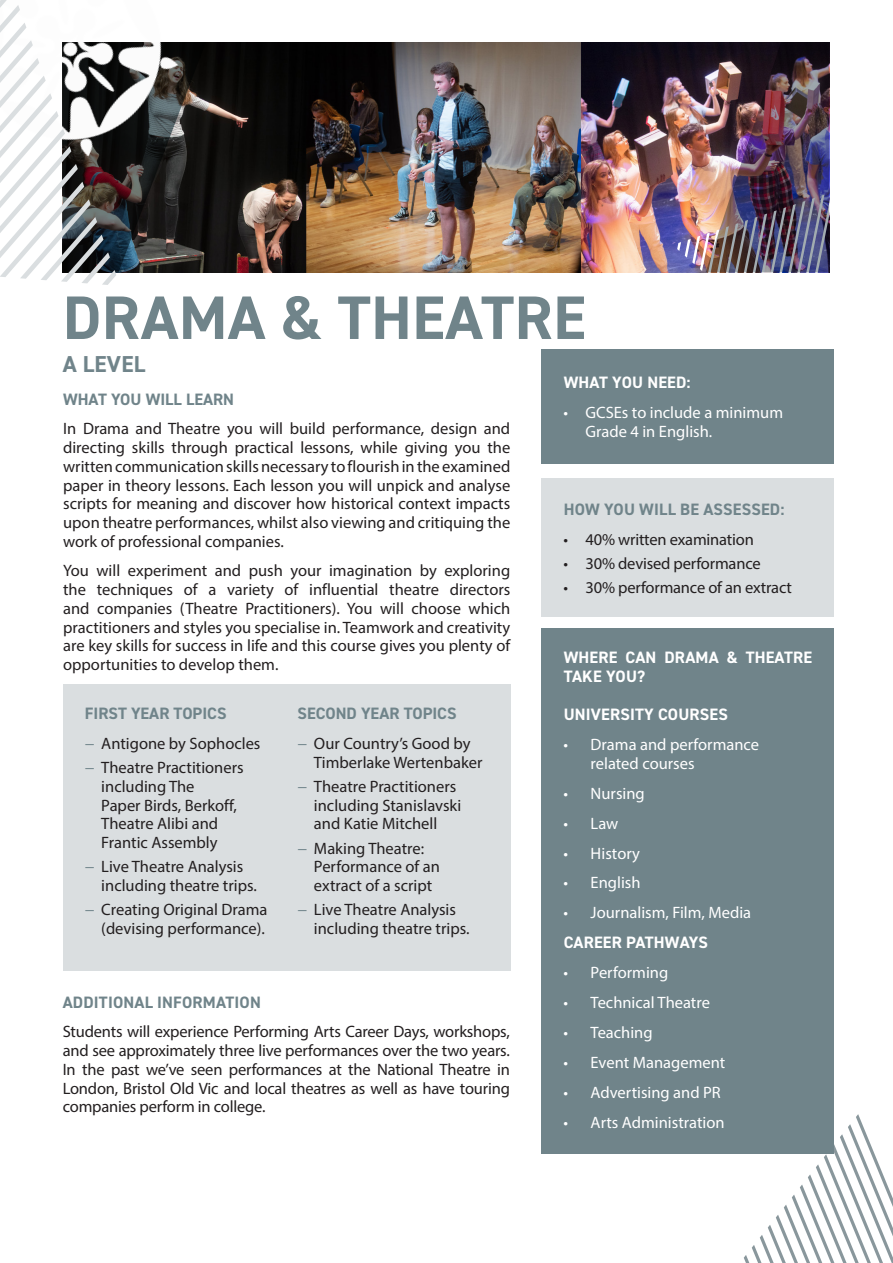
<style>
.page{position:relative;width:893px;height:1263px;background:#fff}
.page>*{position:absolute;margin:0;border:0;box-sizing:border-box;transform-origin:0 0}
.t1{font:700 61.5px "DIN2014";letter-spacing:.01em;color:#70848a}
.t2{font:700 23.1px "DIN2014";letter-spacing:.01em;color:#70848a}
.t3{font:16.5px/18.8px "Myriad Pro";color:#231f20}
.t4{font:16.5px/18.8px "Myriad Pro";color:#fff}
.t5{font:700 16.5px "DIN2014";color:#70848a}
.t6{font:700 16.5px/18.8px "DIN2014";letter-spacing:.01em;color:#fff}
.s1{color:#70848a}
</style>
<div class="page">
<img style="left:206px;top:42px;width:471px;height:230px">
<svg style="left:744px;top:1114px;width:149px;height:149px"></svg>
<div style="left:542px;top:349px;width:292px;height:114px;background:#70848a"></div>
<div style="left:542px;top:628px;width:292px;height:525px;background:#70848a"></div>
<div style="left:63px;top:685px;width:447px;height:286px;background:#dadee0"></div>
<img style="left:677px;top:42px;width:153px;height:231px">
<div style="left:542px;top:478px;width:292px;height:139px;background:#dadee0"></div>
<img style="left:206px;top:42px;width:8px;height:143px">
<svg style="left:0;top:0;width:206px;height:285px"></svg>
<h1 class="t1" style="left:63px;top:277px;width:524px">DRAMA &amp; THEATRE</h1>
<h2 class="t2" style="left:63px;top:349px;width:84px">A LEVEL</h2>
<p class="t5" style="left:63px;top:388px;width:172px">WHAT YOU WILL LEARN</p>
<p class="t3" style="left:63px;top:419px;width:449px;text-align:justify">In Drama and Theatre you will build performance, design and directing skills through practical lessons, while giving you the written communication skills necessary to flourish in the examined paper in theory lessons. Each lesson you will unpick and analyse scripts for meaning and discover how historical context impacts upon theatre performances, whilst also viewing and critiquing the work of professional companies.</p>
<p class="t3" style="left:63px;top:561px;width:449px;text-align:justify">You will experiment and push your imagination by exploring the techniques of a variety of influential theatre directors and companies (Theatre Practitioners). You will choose which practitioners and styles you specialise in. Teamwork and creativity are key skills for success in life and this course gives you plenty of opportunities to develop them.</p>
<p class="t5" style="left:85px;top:703px;width:143px">FIRST YEAR TOPICS</p>
<p class="t3" style="left:85px;top:731px;width:177px;line-height:24.2px"><span class="s1">−</span> Antigone by Sophocles <span class="s1">−</span> Theatre Practitioners</p>
<p class="t3" style="left:101px;top:777px;width:137px">including The<br>Paper Birds, Berkoff,<br>Theatre Alibi and<br>Frantic Assembly</p>
<p class="t3" style="left:101px;top:857px;width:157px;text-indent:-16px"><span class="s1">−</span> Live Theatre Analysis including theatre trips.</p>
<p class="t3" style="left:85px;top:900px;width:184px;text-align:right"><span class="s1">−</span> Creating Original Drama (devising performance).</p>
<p class="t5" style="left:298px;top:703px;width:160px">SECOND YEAR TOPICS</p>
<p class="t3" style="left:314px;top:734px;width:170px;text-indent:-16px"><span class="s1">−</span> Our Country’s Good by<br>Timberlake Wertenbaker</p>
<p class="t3" style="left:314px;top:777px;width:149px;text-indent:-16px"><span class="s1">−</span> Theatre Practitioners including Stanislavski and Katie Mitchell</p>
<p class="t3" style="left:314px;top:838px;width:128px;text-indent:-16px"><span class="s1">−</span> Making Theatre:<br>Performance of an extract of a script</p>
<p class="t3" style="left:314px;top:900px;width:157px;text-indent:-16px"><span class="s1">−</span> Live Theatre Analysis including theatre trips.</p>
<p class="t5" style="left:63px;top:991px;width:200px">ADDITIONAL INFORMATION</p>
<p class="t3" style="left:63px;top:1022px;width:449px;text-align:justify">Students will experience Performing Arts Career Days, workshops, and see approximately three live performances over the two years.<br>In the past we’ve seen performances at the National Theatre in London, Bristol Old Vic and local theatres as well as have touring companies perform in college.</p>
<p class="t6" style="left:564px;top:373px;width:128px">WHAT YOU NEED:</p>
<p class="t4" style="left:585px;top:403px;width:199px;text-indent:-22px">• GCSEs to include a minimum<br>Grade 4 in English.</p>
<p class="t5" style="left:564px;top:498px;width:222px">HOW YOU WILL BE ASSESSED:</p>
<p class="t3" style="left:564px;top:529px;width:192px">• 40% written examination</p>
<p class="t3" style="left:564px;top:554px;width:199px">• 30% devised performance</p>
<p class="t3" style="left:564px;top:578px;width:230px">• 30% performance of an extract</p>
<p class="t6" style="left:564px;top:648px;width:250px">WHERE CAN DRAMA &amp; THEATRE<br>TAKE YOU?</p>
<p class="t6" style="left:564px;top:705px;width:166px">UNIVERSITY COURSES</p>
<p class="t4" style="left:591px;top:735px;width:170px;text-indent:-27px">• Drama and performance related courses</p>
<p class="t4" style="left:564px;top:783px;width:83px">• Nursing</p>
<p class="t4" style="left:564px;top:813px;width:56px">• Law</p>
<p class="t4" style="left:564px;top:843px;width:78px">• History</p>
<p class="t4" style="left:564px;top:873px;width:78px">• English</p>
<p class="t4" style="left:564px;top:903px;width:189px">• Journalism, Film, Media</p>
<p class="t6" style="left:564px;top:933px;width:146px">CAREER PATHWAYS</p>
<p class="t4" style="left:564px;top:963px;width:106px">• Performing</p>
<p class="t4" style="left:564px;top:993px;width:148px">• Technical Theatre</p>
<p class="t4" style="left:564px;top:1023px;width:91px">• Teaching</p>
<p class="t4" style="left:564px;top:1053px;width:163px">• Event Management</p>
<p class="t4" style="left:564px;top:1083px;width:159px">• Advertising and PR</p>
<p class="t4" style="left:564px;top:1113px;width:162px">• Arts Administration</p>
</div>
